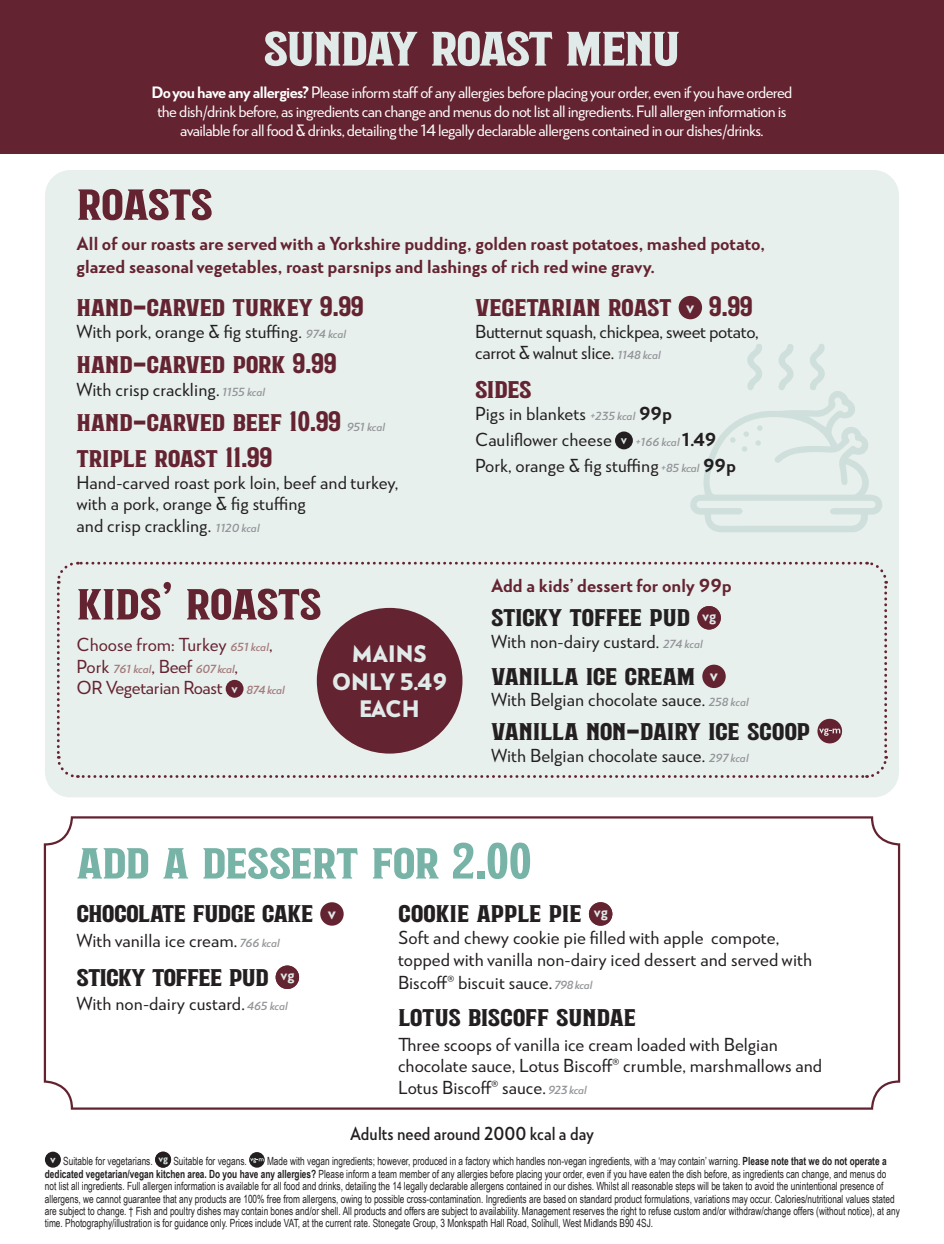
<style>
.page{position:relative;width:944px;height:1244px;background:#fff}
.page>*{position:absolute;margin:0;border:0;box-sizing:border-box;transform-origin:0 0}
.t1{font:56.25px "Clovet";letter-spacing:-.04em;color:#e0eae9}
.t2{font:50.62px "Clovet";letter-spacing:-.02em;color:#78b3a7}
.t3{font:50.62px "Clovet";letter-spacing:-.02em;color:#642330}
.t4{font:28.12px "Clovet";letter-spacing:-.02em;color:#231f20}
.t5{font:28.12px "Clovet";letter-spacing:-.02em;color:#642330}
.t6{font:900 22.72px/27.4px "RNS Miles";color:#e0eae9;text-align:center}
.t7{font:500 18px/21.6px "RNS Miles";color:#231f20}
.t8{font:800 18px/22.5px "RNS Miles";color:#642330}
.t9{font:500 18px/21.6px "RNS Miles";letter-spacing:-.02em;color:#231f20}
.t10{font:700 18px "RNS Miles";color:#231f20;scale:.9 1}
.t11{font:500 18px "RNS Miles";color:#642330}
.t12{font:500 18px "RNS Miles";letter-spacing:-.02em;color:#642330}
.t13{font:500 15.75px/18.9px "RNS Miles";letter-spacing:-.04em;color:#fff;text-align:center}
.t14{font:11.25px/12.4px "Arial Narrow";color:#231f20;scale:.9 1}
.t15{font:italic 700 11.25px "RNS Miles";letter-spacing:-.015em;color:#a47b7c}
.t16{font:italic 700 11.25px "RNS Miles";letter-spacing:-.01em;color:#939598}
.s1{font-weight:800}
.s2{font-weight:700;font-style:italic;font-size:11.25px;color:#939598}
.s3{font-family:"RNS Miles";font-weight:800;font-size:17.32px;color:#e0eae9}
.s4{font-weight:800;font-size:13.28px;color:#e0eae9}
.s5{font-weight:700;font-style:italic;font-size:11.25px;color:#a47b7c}
.s6{font-weight:500;font-style:normal;font-size:18px;color:#642330}
.s7{font-weight:700}
</style>
<div class="page">
<div style="left:44px;top:816px;width:856px;height:293px;border:2px solid #63222f;border-radius:27px"></div>
<div style="left:45px;top:170px;width:854px;height:627px;background:#e8f0ee;border-radius:26px"></div>
<div style="left:0;top:0;width:944px;height:154px;background:#642330"></div>
<div style="left:679px;top:296px;width:23px;height:23px;background:#642330;border-radius:50%"></div>
<div style="left:615px;top:431px;width:18px;height:18px;background:#231f20;border-radius:50%"></div>
<svg style="left:56px;top:561px;width:832px;height:217px"></svg>
<div style="left:317px;top:608px;width:145px;height:145px;background:#642330;border-radius:50%"></div>
<svg style="left:690px;top:344px;width:192px;height:188px"></svg>
<div style="left:320px;top:902px;width:24px;height:23px;background:#642330;border-radius:50%"></div>
<div style="left:276px;top:965px;width:23px;height:24px;background:#642330;border-radius:50%"></div>
<div style="left:589px;top:902px;width:23px;height:23px;background:#642330;border-radius:50%"></div>
<div style="left:45px;top:1151px;width:16px;height:16px;background:#231f20;border-radius:50%"></div>
<div style="left:155px;top:1151px;width:16px;height:16px;background:#231f20;border-radius:50%"></div>
<div style="left:249px;top:1152px;width:16px;height:15px;background:#231f20;border-radius:50%"></div>
<svg style="left:250px;top:1158px;width:14px;height:5px"></svg>
<h1 class="t1" style="left:263px;top:19px;width:419px">SUNDAY ROAST MENU</h1>
<p class="t13" style="left:151px;top:83px;width:642px"><span class="s1">Do you have any allergies?</span> Please inform staff of any allergies before placing your order, even if you have ordered the dish/drink before, as ingredients can change and menus do not list all ingredients. Full allergen information is available for all food &amp; drinks, detailing the 14 legally declarable allergens contained in our dishes/drinks.</p>
<h2 class="t3" style="left:77px;top:178px;width:138px">ROASTS</h2>
<h3 class="t8" style="left:77px;top:233px;width:690px">All of our roasts are served with a Yorkshire pudding, golden roast potatoes, mashed potato, glazed seasonal vegetables, roast parsnips and lashings of rich red wine gravy.</h3>
<h3 class="t5" style="left:77px;top:292px;width:289px">HAND-CARVED TURKEY 9.99</h3>
<h3 class="t7" style="left:77px;top:320px;width:271px">With pork, orange &amp; fig stuffing. <span class="s2">974 kcal</span></h3>
<h3 class="t5" style="left:77px;top:350px;width:262px">HAND-CARVED PORK 9.99</h3>
<h3 class="t7" style="left:77px;top:378px;width:190px">With crisp crackling. <span class="s2">1155 kcal</span></h3>
<h3 class="t5" style="left:77px;top:408px;width:266px">HAND-CARVED BEEF 10.99</h3>
<p class="t16" style="left:347px;top:420px;width:40px">951 kcal</p>
<h3 class="t5" style="left:77px;top:444px;width:197px">TRIPLE ROAST 11.99</h3>
<h3 class="t7" style="left:77px;top:471px;width:323px">Hand-carved roast pork loin, beef and turkey, with a pork, orange &amp; fig stuffing<br>and crisp crackling. <span class="s2">1120 kcal</span></h3>
<h3 class="t5" style="left:475px;top:293px;width:279px">VEGETARIAN ROAST <span class="s3">v</span> 9.99</h3>
<h3 class="t9" style="left:475px;top:320px;width:285px">Butternut squash, chickpea, sweet potato, carrot &amp; walnut slice. <span class="s2">1148 kcal</span></h3>
<h3 class="t5" style="left:475px;top:375px;width:58px">SIDES</h3>
<h3 class="t7" style="left:475px;top:400px;width:262px;line-height:26.3px">Pigs in blankets <span class="s2">+235 kcal</span> <span class="s1">99p<br></span>Cauliflower cheese <span class="s4">v</span> <span class="s2">+166 kcal</span> <span class="s1">1.49<br></span>Pork, orange &amp; fig stuffing <span class="s2">+85 kcal</span> <span class="s1">99p</span></h3>
<h2 class="t3" style="left:77px;top:578px;width:247px">KIDS’ ROASTS</h2>
<h3 class="t11" style="left:77px;top:633px;width:198px">Choose from: Turkey <span class="s5">651 kcal</span>,</h3>
<p class="t15" style="left:77px;top:661px;width:163px"><span class="s6">Pork</span> 761 kcal<span class="s6">, Beef</span> 607 kcal<span class="s6">,</span></p>
<h3 class="t12" style="left:77px;top:676px;width:210px">OR Vegetarian Roast <span class="s4">v</span> <span class="s5">874 kcal</span></h3>
<h3 class="t6" style="left:332px;top:641px;width:117px">MAINS<br>ONLY 5.49<br>EACH</h3>
<h3 class="t8" style="left:491px;top:575px;width:242px">Add a kids’ dessert for only 99p</h3>
<h3 class="t4" style="left:491px;top:603px;width:227px">STICKY TOFFEE PUD <sup>vg</sup></h3>
<h3 class="t7" style="left:491px;top:630px;width:213px">With non-dairy custard. <span class="s2">274 kcal</span></h3>
<h3 class="t4" style="left:491px;top:661px;width:228px">VANILLA ICE CREAM <span class="s3">v</span></h3>
<h3 class="t7" style="left:491px;top:689px;width:259px">With Belgian chocolate sauce. <span class="s2">258 kcal</span></h3>
<h3 class="t4" style="left:491px;top:717px;width:321px">VANILLA NON-DAIRY ICE SCOOP</h3>
<h3 class="t7" style="left:491px;top:744px;width:259px">With Belgian chocolate sauce. <span class="s2">297 kcal</span></h3>
<h2 class="t2" style="left:77px;top:837px;width:457px">ADD A DESSERT FOR 2.00</h2>
<h3 class="t4" style="left:77px;top:899px;width:261px">CHOCOLATE FUDGE CAKE <span class="s3">v</span></h3>
<h3 class="t7" style="left:77px;top:929px;width:205px">With vanilla ice cream. <span class="s2">766 kcal</span></h3>
<h3 class="t4" style="left:77px;top:962px;width:220px">STICKY TOFFEE PUD <sup>vg</sup></h3>
<h3 class="t7" style="left:77px;top:993px;width:213px">With non-dairy custard. <span class="s2">465 kcal</span></h3>
<h3 class="t4" style="left:398px;top:899px;width:211px">COOKIE APPLE PIE <sup>vg</sup></h3>
<h3 class="t7" style="left:398px;top:926px;width:416px">Soft and chewy cookie pie filled with apple compote, topped with vanilla non-dairy iced dessert and served with</h3>
<h3 class="t7" style="left:398px;top:972px;width:196px">Biscoff® biscuit sauce. <span class="s2">798 kcal</span></h3>
<h3 class="t4" style="left:398px;top:1002px;width:240px">LOTUS BISCOFF SUNDAE</h3>
<h3 class="t7" style="left:398px;top:1033px;width:426px">Three scoops of vanilla ice cream loaded with Belgian chocolate sauce, Lotus Biscoff® crumble, marshmallows and<br>Lotus Biscoff® sauce. <span class="s2">923 kcal</span></h3>
<h3 class="t10" style="left:350px;top:1121px;width:272px">Adults need around 2000 kcal a day</h3>
<p class="t14" style="left:45px;top:1155px;width:951px;text-indent:222px">Made with vegan ingredients; however, produced in a factory which handles non-vegan ingredients, with a ‘may contain’ warning. <span class="s7">Please note that we do not operate a dedicated vegetarian/vegan kitchen area. Do you have any allergies?</span> Please inform a team member of any allergies before placing your order, even if you have eaten the dish before, as ingredients can change, and menus do not list all ingredients. Full allergen information is available for all food and drinks, detailing the 14 legally declarable allergens contained in our dishes. Whilst all reasonable steps will be taken to avoid the unintentional presence of allergens, we cannot guarantee that any products are 100% free from allergens, owing to possible cross-contamination. Ingredients are based on standard product formulations, variations may occur. Calories/nutritional values stated are subject to change. † Fish and poultry dishes may contain bones and/or shell. All products and offers are subject to availability. Management reserves the right to refuse custom and/or withdraw/change offers (without notice), at any time. Photography/illustration is for guidance only. Prices include VAT, at the current rate. Stonegate Group, 3 Monkspath Hall Road, Solihull, West Midlands B90 4SJ.</p>
<p class="t14" style="left:50px;top:1155px;width:220px"><sup>v</sup> Suitable for vegetarians. <sup>vg</sup> Suitable for vegans.</p>
</div>
